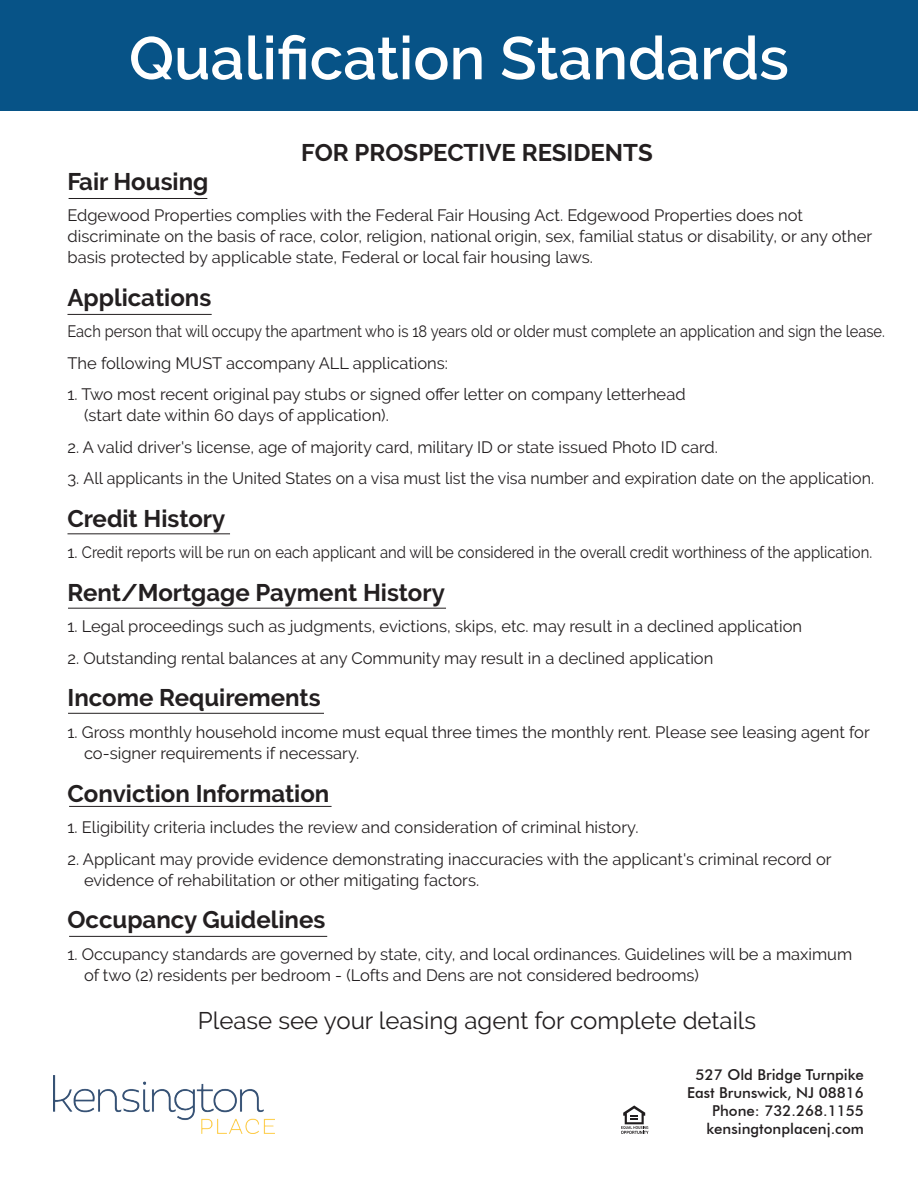
<style>
.page{position:relative;width:918px;height:1188px;background:#fff}
.page>*{position:absolute;margin:0;border:0;box-sizing:border-box;transform-origin:0 0}
.t1{font:600 60px "Raleway";color:#fff}
.t2{font:700 24px "Raleway";color:#231f20}
.t3{font:24px "Raleway";color:#231f20}
.t4{font:16.5px/21px "Raleway";color:#231f20}
.t5{font:16.5px/31.5px "Raleway";color:#231f20;scale:.89 1}
.t6{font:500 15px/18px "Futura BT";color:#231f20;text-align:right}
</style>
<div class="page">
<div style="left:0;top:0;width:918px;height:110px;background:#075387"></div>
<svg style="left:621px;top:1105px;width:28px;height:29px"></svg>
<img style="left:54px;top:1075px;width:221px;height:58px">
<hr style="left:69px;top:198px;width:138px;height:1px;background:#231f20">
<hr style="left:68px;top:314px;width:144px;height:1px;background:#231f20">
<hr style="left:68px;top:533px;width:162px;height:1px;background:#231f20">
<hr style="left:68px;top:608px;width:378px;height:1px;background:#231f20">
<hr style="left:68px;top:713px;width:256px;height:1px;background:#231f20">
<hr style="left:69px;top:806px;width:263px;height:1px;background:#231f20">
<hr style="left:69px;top:936px;width:258px;height:1px;background:#231f20">
<p class="t1" style="left:129px;top:24px;width:662px">Qualification Standards</p>
<p class="t2" style="left:301px;top:139px;width:353px">FOR PROSPECTIVE RESIDENTS</p>
<p class="t2" style="left:68px;top:167px;width:142px">Fair Housing</p>
<p class="t4" style="left:68px;top:205px;width:806px">Edgewood Properties complies with the Federal Fair Housing Act. Edgewood Properties does not discriminate on the basis of race, color, religion, national origin, sex, familial status or disability, or any other basis protected by applicable state, Federal or local fair housing laws.</p>
<p class="t2" style="left:68px;top:284px;width:145px">Applications</p>
<p class="t5" style="left:68px;top:316px;width:920px">Each person that will occupy the apartment who is 18 years old or older must complete an application and sign the lease.<br>The following MUST accompany ALL applications:</p>
<p class="t4" style="left:84px;top:384px;width:603px;text-indent:-16px">1. Two most recent original pay stubs or signed offer letter on company letterhead (start date within 60 days of application).</p>
<p class="t4" style="left:68px;top:436px;width:652px">2. A valid driver's license, age of majority card, military ID or state issued Photo ID card.</p>
<p class="t4" style="left:68px;top:468px;width:808px">3. All applicants in the United States on a visa must list the visa number and expiration date on the application.</p>
<p class="t2" style="left:68px;top:505px;width:159px">Credit History</p>
<p class="t4" style="left:68px;top:542px;width:806px">1. Credit reports will be run on each applicant and will be considered in the overall credit worthiness of the application.</p>
<p class="t2" style="left:68px;top:579px;width:379px">Rent/Mortgage Payment History</p>
<p class="t4" style="left:68px;top:616px;width:736px">1. Legal proceedings such as judgments, evictions, skips, etc. may result in a declined application</p>
<p class="t4" style="left:68px;top:648px;width:647px">2. Outstanding rental balances at any Community may result in a declined application</p>
<p class="t2" style="left:68px;top:684px;width:255px">Income Requirements</p>
<p class="t4" style="left:84px;top:722px;width:787px;text-indent:-16px">1. Gross monthly household income must equal three times the monthly rent. Please see leasing agent for co-signer requirements if necessary.</p>
<p class="t2" style="left:68px;top:779px;width:263px">Conviction Information</p>
<p class="t4" style="left:68px;top:817px;width:572px">1. Eligibility criteria includes the review and consideration of criminal history.</p>
<p class="t4" style="left:84px;top:848px;width:749px;text-indent:-16px">2. Applicant may provide evidence demonstrating inaccuracies with the applicant's criminal record or evidence of rehabilitation or other mitigating factors.</p>
<p class="t2" style="left:68px;top:906px;width:259px">Occupancy Guidelines</p>
<p class="t4" style="left:84px;top:943px;width:770px;text-indent:-16px">1. Occupancy standards are governed by state, city, and local ordinances. Guidelines will be a maximum of two (2) residents per bedroom - (Lofts and Dens are not considered bedrooms)</p>
<p class="t3" style="left:198px;top:1006px;width:560px">Please see your leasing agent for complete details</p>
<p class="t6" style="left:687px;top:1066px;width:178px">527 Old Bridge Turnpike<br>East Brunswick, NJ 08816<br>Phone: 732.268.1155 kensingtonplacenj.com</p>
</div>
